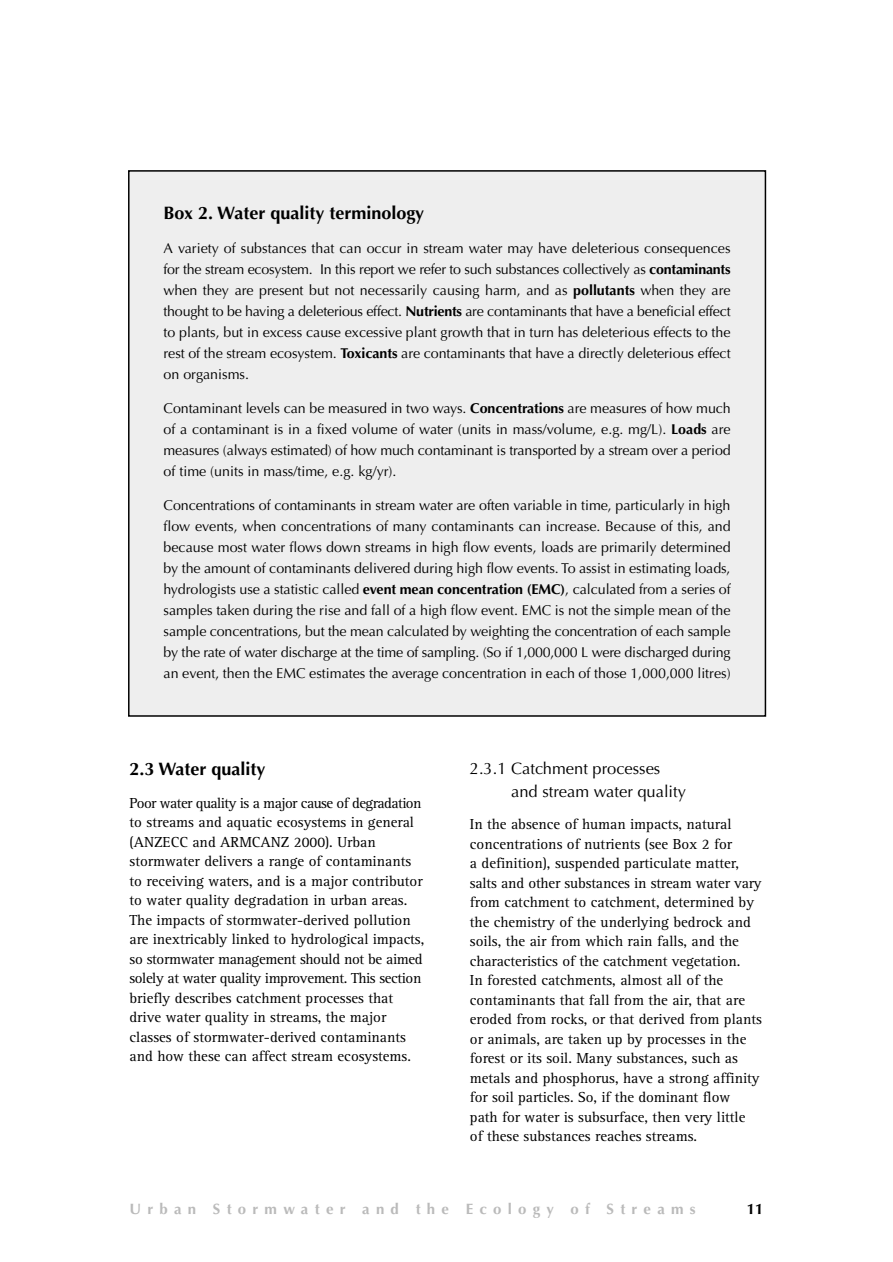
<style>
.page{position:relative;width:893px;height:1262px;background:#fff}
.page>*{position:absolute;margin:0;border:0;box-sizing:border-box;transform-origin:0 0}
.t1{font:700 18px "Optima";color:#000}
.t2{font:16.5px/22.5px "Optima";color:#000}
.t3{font:15px/19.5px "Rotis Serif";color:#000}
.t4{font:700 15px "Optima";letter-spacing:.415em;color:#bababa}
.t5{font:700 15px "Optima";color:#000}
.t6{font:14.25px/21px "Optima";color:#000;text-align:justify}
.s1{font-weight:700}
</style>
<div class="page">
<div style="left:129px;top:171px;width:636px;height:545px;background:#eee"></div>
<div style="left:128px;top:170px;width:638px;height:546px;border:2px solid #000"></div>
<p class="t1" style="left:163px;top:206px;width:262px">Box 2. Water quality terminology</p>
<p class="t6" style="left:163px;top:239px;width:568px">A variety of substances that can occur in stream water may have deleterious consequences for the stream ecosystem. In this report we refer to such substances collectively as <span class="s1">contaminants </span>when they are present but not necessarily causing harm, and as <span class="s1">pollutants</span> when they are thought to be having a deleterious effect. <span class="s1">Nutrients</span> are contaminants that have a beneficial effect to plants, but in excess cause excessive plant growth that in turn has deleterious effects to the rest of the stream ecosystem. <span class="s1">Toxicants</span> are contaminants that have a directly deleterious effect on organisms.</p>
<p class="t6" style="left:163px;top:399px;width:568px">Contaminant levels can be measured in two ways. <span class="s1">Concentrations</span> are measures of how much of a contaminant is in a fixed volume of water (units in mass/volume, e.g. mg/L). <span class="s1">Loads</span> are measures (always estimated) of how much contaminant is transported by a stream over a period of time (units in mass/time, e.g. kg/yr).</p>
<p class="t6" style="left:163px;top:495px;width:568px">Concentrations of contaminants in stream water are often variable in time, particularly in high flow events, when concentrations of many contaminants can increase. Because of this, and because most water flows down streams in high flow events, loads are primarily determined by the amount of contaminants delivered during high flow events. To assist in estimating loads, hydrologists use a statistic called <span class="s1">event mean concentration (EMC)</span>, calculated from a series of samples taken during the rise and fall of a high flow event. EMC is not the simple mean of the sample concentrations, but the mean calculated by weighting the concentration of each sample by the rate of water discharge at the time of sampling. (So if 1,000,000 L were discharged during an event, then the EMC estimates the average concentration in each of those 1,000,000 litres)</p>
<p class="t1" style="left:129px;top:762px;width:138px">2.3 Water quality</p>
<p class="t3" style="left:129px;top:794px;width:296px">Poor water quality is a major cause of degradation to streams and aquatic ecosystems in general (ANZECC and ARMCANZ 2000). Urban stormwater delivers a range of contaminants to receiving waters, and is a major contributor to water quality degradation in urban areas.<br>The impacts of stormwater-derived pollution are inextricably linked to hydrological impacts, so stormwater management should not be aimed solely at water quality improvement. This section briefly describes catchment processes that drive water quality in streams, the major classes of stormwater-derived contaminants and how these can affect stream ecosystems.</p>
<p class="t2" style="left:511px;top:759px;width:176px;text-indent:-41px">2.3.1 Catchment processes and stream water quality</p>
<p class="t3" style="left:470px;top:815px;width:293px">In the absence of human impacts, natural concentrations of nutrients (see Box 2 for<br>a definition), suspended particulate matter, salts and other substances in stream water vary from catchment to catchment, determined by the chemistry of the underlying bedrock and soils, the air from which rain falls, and the characteristics of the catchment vegetation.<br>In forested catchments, almost all of the contaminants that fall from the air, that are eroded from rocks, or that derived from plants or animals, are taken up by processes in the forest or its soil. Many substances, such as metals and phosphorus, have a strong affinity for soil particles. So, if the dominant flow<br>path for water is subsurface, then very little of these substances reaches streams.</p>
<p class="t4" style="left:129px;top:1202px;width:567px">Urban Stormwater and the Ecology of Streams</p>
<p class="t5" style="left:746px;top:1202px;width:18px">11</p>
</div>
